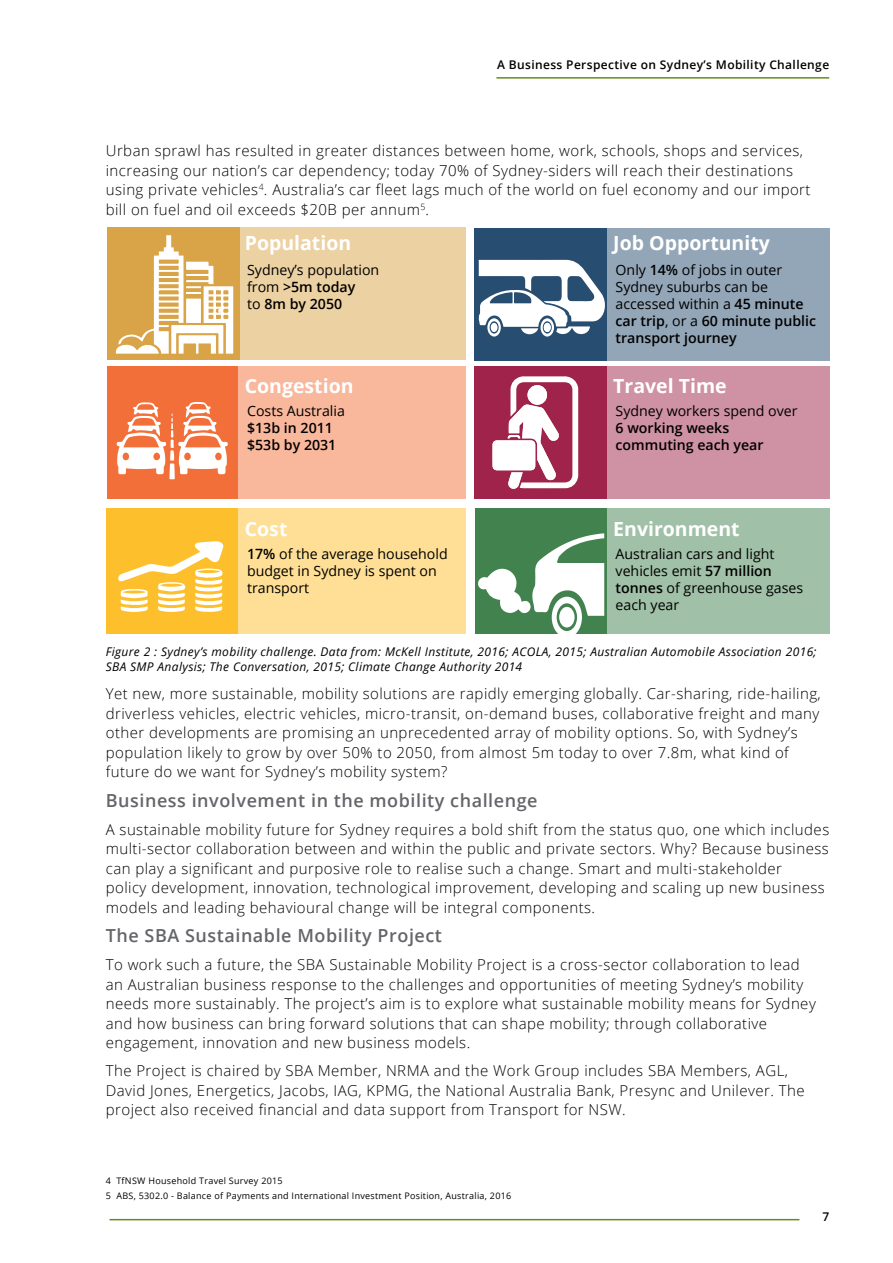
<style>
.page{position:relative;width:893px;height:1263px;background:#fff}
.page>*{position:absolute;margin:0;border:0;box-sizing:border-box;transform-origin:0 0}
.t1{font:700 19.5px "Open Sans";color:#fff}
.t2{font:600 18px "Open Sans";letter-spacing:.03em;color:#646569}
.t3{font:300 15px/19.5px "Open Sans";letter-spacing:.03em;color:#000}
.t4{font:14.1px/17px "Open Sans";color:#000}
.t5{font:600 14.1px/17px "Open Sans";color:#000}
.t6{font:italic 12px/15px "Open Sans";letter-spacing:.03em;color:#000}
.t7{font:600 12px "Open Sans";letter-spacing:.03em;color:#000}
.t8{font:9px/15px "Open Sans";letter-spacing:.03em;color:#000}
.s1{font-weight:600}
</style>
<div class="page">
<hr style="left:496px;top:77px;width:333px;height:2px;background:#648c1a">
<hr style="left:109px;top:1219px;width:690px;height:1px;background:#648c1a">
<div style="left:239px;top:227px;width:227px;height:133px;background:#ecd1a3"></div>
<div style="left:107px;top:227px;width:133px;height:133px;background:#d9a347"></div>
<svg style="left:116px;top:235px;width:117px;height:119px"></svg>
<div style="left:107px;top:366px;width:133px;height:133px;background:#f36f39"></div>
<svg style="left:117px;top:402px;width:111px;height:77px"></svg>
<div style="left:106px;top:509px;width:133px;height:125px;background:#fdc02c"></div>
<svg style="left:118px;top:541px;width:106px;height:71px"></svg>
<div style="left:474px;top:228px;width:133px;height:133px;background:#274d70"></div>
<svg style="left:479px;top:260px;width:126px;height:77px"></svg>
<div style="left:491px;top:323px;width:7px;height:9px;background:#fff;border-radius:50%"></div>
<div style="left:544px;top:323px;width:7px;height:9px;background:#fff;border-radius:50%"></div>
<div style="left:475px;top:509px;width:133px;height:125px;background:#42824f"></div>
<svg style="left:478px;top:533px;width:126px;height:101px"></svg>
<div style="left:474px;top:366px;width:133px;height:133px;background:#9f234a"></div>
<svg style="left:492px;top:376px;width:86px;height:113px"></svg>
<div style="left:239px;top:366px;width:227px;height:133px;background:#f9b79c"></div>
<div style="left:239px;top:509px;width:227px;height:125px;background:#fedf95"></div>
<div style="left:607px;top:228px;width:222px;height:133px;background:#93a6b7"></div>
<div style="left:607px;top:366px;width:222px;height:133px;background:#cf91a4"></div>
<div style="left:607px;top:509px;width:222px;height:125px;background:#a0c0a7"></div>
<p class="t7" style="left:497px;top:56px;width:334px">A Business Perspective on Sydney’s Mobility Challenge</p>
<p class="t3" style="left:106px;top:140px;width:706px">Urban sprawl has resulted in greater distances between home, work, schools, shops and services, increasing our nation’s car dependency; today 70% of Sydney-siders will reach their destinations using private vehicles<sup>4</sup>. Australia’s car fleet lags much of the world on fuel economy and our import bill on fuel and oil exceeds $20B per annum<sup>5</sup>.</p>
<h1 class="t1" style="left:245px;top:229px;width:108px">Population</h1>
<p class="t4" style="left:247px;top:261px;width:134px">Sydney’s population from <span class="s1">&gt;5m today<br></span>to <span class="s1">8m by 2050</span></p>
<h1 class="t1" style="left:613px;top:229px;width:158px">Job Opportunity</h1>
<p class="t4" style="left:616px;top:261px;width:202px">Only <span class="s1">14%</span> of jobs in outer<br>Sydney suburbs can be accessed within a <span class="s1">45 minute car trip</span>, or a <span class="s1">60 minute public transport journey</span></p>
<h1 class="t1" style="left:245px;top:372px;width:110px">Congestion</h1>
<h1 class="t1" style="left:613px;top:372px;width:115px">Travel Time</h1>
<p class="t4" style="left:247px;top:402px;width:99px">Costs Australia</p>
<p class="t5" style="left:247px;top:419px;width:91px">$13b in 2011 $53b by 2031</p>
<p class="t4" style="left:616px;top:402px;width:183px">Sydney workers spend over</p>
<p class="t5" style="left:616px;top:419px;width:150px">6 working weeks commuting each year</p>
<h1 class="t1" style="left:245px;top:515px;width:44px">Cost</h1>
<h1 class="t1" style="left:613px;top:515px;width:128px">Environment</h1>
<p class="t4" style="left:247px;top:545px;width:202px"><span class="s1">17%</span> of the average household budget in Sydney is spent on transport</p>
<p class="t4" style="left:616px;top:545px;width:189px">Australian cars and light vehicles emit <span class="s1">57 million tonnes</span> of greenhouse gases each year</p>
<p class="t6" style="left:106px;top:644px;width:712px">Figure 2 : Sydney’s mobility challenge. Data from: McKell Institute, 2016; ACOLA, 2015; Australian Automobile Association 2016;<br>SBA SMP Analysis; The Conversation, 2015; Climate Change Authority 2014</p>
<p class="t3" style="left:106px;top:683px;width:717px">Yet new, more sustainable, mobility solutions are rapidly emerging globally. Car-sharing, ride-hailing, driverless vehicles, electric vehicles, micro-transit, on-demand buses, collaborative freight and many other developments are promising an unprecedented array of mobility options. So, with Sydney’s population likely to grow by over 50% to 2050, from almost 5m today to over 7.8m, what kind of future do we want for Sydney’s mobility system?</p>
<p class="t2" style="left:106px;top:787px;width:433px">Business involvement in the mobility challenge</p>
<p class="t3" style="left:106px;top:819px;width:725px">A sustainable mobility future for Sydney requires a bold shift from the status quo, one which includes multi-sector collaboration between and within the public and private sectors. Why? Because business can play a significant and purposive role to realise such a change. Smart and multi-stakeholder<br>policy development, innovation, technological improvement, developing and scaling up new business models and leading behavioural change will be integral components.</p>
<p class="t2" style="left:106px;top:923px;width:338px">The SBA Sustainable Mobility Project</p>
<p class="t3" style="left:106px;top:955px;width:712px">To work such a future, the SBA Sustainable Mobility Project is a cross-sector collaboration to lead an Australian business response to the challenges and opportunities of meeting Sydney’s mobility needs more sustainably. The project’s aim is to explore what sustainable mobility means for Sydney and how business can bring forward solutions that can shape mobility; through collaborative engagement, innovation and new business models.</p>
<p class="t3" style="left:106px;top:1061px;width:700px">The Project is chaired by SBA Member, NRMA and the Work Group includes SBA Members, AGL,<br>David Jones, Energetics, Jacobs, IAG, KPMG, the National Australia Bank, Presync and Unilever. The project also received financial and data support from Transport for NSW.</p>
<p class="t8" style="left:106px;top:1173px;width:407px">4 TfNSW Household Travel Survey 2015<br>5 ABS, 5302.0 - Balance of Payments and International Investment Position, Australia, 2016</p>
<p class="t7" style="left:822px;top:1208px;width:8px">7</p>
</div>
